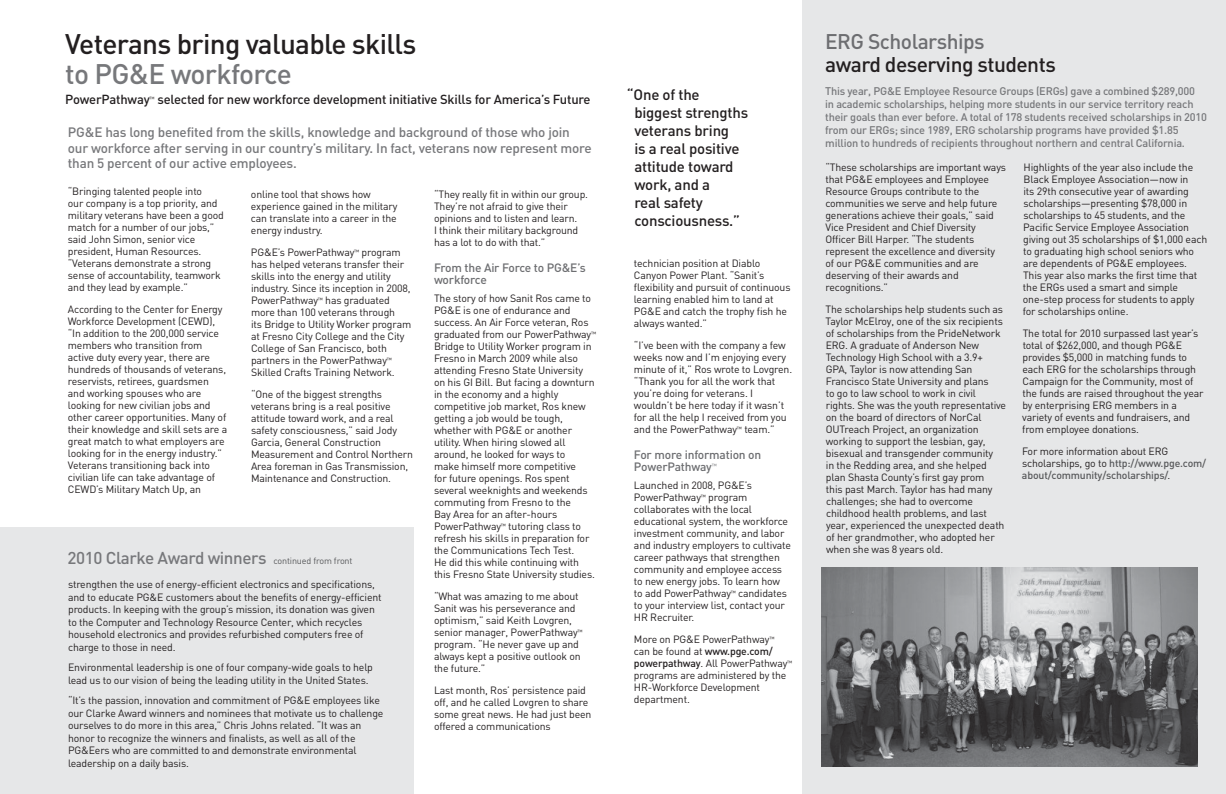
<style>
.page{position:relative;width:1226px;height:794px;background:#fff}
.page>*{position:absolute;margin:0;border:0;box-sizing:border-box;transform-origin:0 0}
.t1{font:500 28px "DIN";letter-spacing:-.025em;color:#231f20}
.t2{font:500 28px "DIN";letter-spacing:-.03em;color:#77787b}
.t3{font:500 21px "DIN";letter-spacing:-.025em;color:#231f20}
.t4{font:500 21px "DIN";letter-spacing:-.025em;color:#6d6e71}
.t5{font:500 17px "DIN";letter-spacing:-.025em;color:#77787b}
.t6{font:500 15px/18px "DIN";letter-spacing:-.015em;color:#231f20}
.t7{font:500 13.5px/15.5px "DIN";letter-spacing:-.015em;color:#77787b}
.t8{font:500 13px "DIN";letter-spacing:-.015em;color:#231f20}
.t9{font:500 12px/12px "DIN";letter-spacing:-.015em;color:#6d6e71}
.t10{font:500 11px/13px "DIN";letter-spacing:-.02em;color:#77787b}
.t11{font:10.5px/12px "DIN";letter-spacing:-.015em;color:#231f20}
.t12{font:500 10.5px/12px "DIN";letter-spacing:-.015em;color:#58595b}
.s1{font-weight:400;font-size:9px;color:#58595b}
.s2{font-weight:500}
.s3{font-weight:400;color:#231f20}
</style>
<div class="page">
<div style="left:803px;top:0;width:423px;height:794px;background:#e6e7e8"></div>
<img style="left:821px;top:567px;width:377px;height:199px">
<div style="left:0;top:528px;width:414px;height:266px;background:#e6e7e8"></div>
<h1 class="t1" style="left:65px;top:26px;width:353px">Veterans bring valuable skills</h1>
<h1 class="t2" style="left:65px;top:56px;width:228px">to PG&amp;E workforce</h1>
<p class="t8" style="left:65px;top:91px;width:527px">PowerPathway<sup>™</sup> selected for new workforce development initiative Skills for America’s Future</p>
<p class="t7" style="left:68px;top:124px;width:525px">PG&amp;E has long benefited from the skills, knowledge and background of those who join our workforce after serving in our country’s military. In fact, veterans now represent more than 5 percent of our active employees.</p>
<p class="t11" style="left:68px;top:185px;width:158px">“Bringing talented people into<br>our company is a top priority, and military veterans have been a good match for a number of our jobs,” said John Simon, senior vice president, Human Resources. “Veterans demonstrate a strong sense of accountability, teamwork and they lead by example.”</p>
<p class="t11" style="left:68px;top:303px;width:161px">According to the Center for Energy Workforce Development (CEWD), “In addition to the 200,000 service members who transition from active duty every year, there are hundreds of thousands of veterans, reservists, retirees, guardsmen and working spouses who are looking for new civilian jobs and other career opportunities. Many of their knowledge and skill sets are a great match to what employers are looking for in the energy industry.” Veterans transitioning back into civilian life can take advantage of CEWD’s Military Match Up, an</p>
<p class="t11" style="left:434px;top:188px;width:156px">“They really fit in within our group.<br>They’re not afraid to give their opinions and to listen and learn.<br>I think their military background has a lot to do with that.”</p>
<p class="t9" style="left:434px;top:261px;width:153px">From the Air Force to PG&amp;E’s workforce</p>
<p class="t11" style="left:434px;top:292px;width:164px">The story of how Sanit Ros came to<br>PG&amp;E is one of endurance and success. An Air Force veteran, Ros graduated from our PowerPathway<sup>™<br></sup>Bridge to Utility Worker program in<br>Fresno in March 2009 while also attending Fresno State University on his GI Bill. But facing a downturn in the economy and a highly competitive job market, Ros knew getting a job would be tough, whether with PG&amp;E or another utility. When hiring slowed all around, he looked for ways to<br>make himself more competitive<br>for future openings. Ros spent several weeknights and weekends commuting from Fresno to the<br>Bay Area for an after-hours<br>PowerPathway<sup>™</sup> tutoring class to refresh his skills in preparation for the Communications Tech Test.<br>He did this while continuing with this Fresno State University studies.</p>
<p class="t11" style="left:434px;top:590px;width:150px">“What was amazing to me about<br>Sanit was his perseverance and optimism,” said Keith Lovgren, senior manager, PowerPathway<sup>™ </sup>program. “He never gave up and always kept a positive outlook on the future.”</p>
<p class="t11" style="left:434px;top:684px;width:159px">Last month, Ros’ persistence paid off, and he called Lovgren to share some great news. He had just been offered a communications</p>
<p class="t11" style="left:251px;top:188px;width:148px">online tool that shows how experience gained in the military can translate into a career in the energy industry.</p>
<p class="t11" style="left:251px;top:246px;width:162px">PG&amp;E’s PowerPathway<sup>™</sup> program has helped veterans transfer their skills into the energy and utility industry. Since its inception in 2008, PowerPathway<sup>™</sup> has graduated more than 100 veterans through<br>its Bridge to Utility Worker program at Fresno City College and the City College of San Francisco, both partners in the PowerPathway<sup>™ </sup>Skilled Crafts Training Network.</p>
<p class="t11" style="left:251px;top:388px;width:164px">“One of the biggest strengths veterans bring is a real positive attitude toward work, and a real safety consciousness,” said Jody<br>Garcia, General Construction<br>Measurement and Control Northern<br>Area foreman in Gas Transmission,<br>Maintenance and Construction.</p>
<h3 class="t5" style="left:68px;top:547px;width:286px">2010 Clarke Award winners <span class="s1">continued from front</span></h3>
<p class="t11" style="left:68px;top:578px;width:315px;line-height:12.5px">strengthen the use of energy-efficient electronics and specifications, and to educate PG&amp;E customers about the benefits of energy-efficient products. In keeping with the group’s mission, its donation was given to the Computer and Technology Resource Center, which recycles household electronics and provides refurbished computers free of charge to those in need.</p>
<p class="t11" style="left:68px;top:661px;width:306px;line-height:12.5px">Environmental leadership is one of four company-wide goals to help lead us to our vision of being the leading utility in the United States.</p>
<p class="t11" style="left:68px;top:694px;width:317px;line-height:12.5px">“It’s the passion, innovation and commitment of PG&amp;E employees like our Clarke Award winners and nominees that motivate us to challenge ourselves to do more in this area,” Chris Johns related. “It was an honor to recognize the winners and finalists, as well as all of the PG&amp;Eers who are committed to and demonstrate environmental leadership on a daily basis.</p>
<h3 class="t6" style="left:634px;top:85px;width:115px;text-indent:-8px">“One of the biggest strengths veterans bring<br>is a real positive attitude toward work, and a<br>real safety consciousness.”</h3>
<p class="t11" style="left:634px;top:257px;width:158px">technician position at Diablo<br>Canyon Power Plant. “Sanit’s flexibility and pursuit of continuous learning enabled him to land at<br>PG&amp;E and catch the trophy fish he always wanted.”</p>
<p class="t11" style="left:634px;top:339px;width:160px">“I’ve been with the company a few weeks now and I’m enjoying every minute of it,” Ros wrote to Lovgren. “Thank you for all the work that you’re doing for veterans. I wouldn’t be here today if it wasn’t for all the help I received from you and the PowerPathway<sup>™</sup> team.”</p>
<p class="t9" style="left:634px;top:449px;width:129px">For more information on<br>PowerPathway<sup>™</sup></p>
<p class="t11" style="left:634px;top:479px;width:159px">Launched in 2008, PG&amp;E’s<br>PowerPathway<sup>™</sup> program collaborates with the local educational system, the workforce investment community, and labor and industry employers to cultivate career pathways that strengthen community and employee access to new energy jobs. To learn how to add PowerPathway<sup>™</sup> candidates to your interview list, contact your<br>HR Recruiter.</p>
<p class="t11" style="left:634px;top:633px;width:160px">More on PG&amp;E PowerPathway<sup>™ </sup>can be found at <span class="s2">www.pge.com/ powerpathway</span>. All PowerPathway<sup>™ </sup>programs are administered by the<br>HR-Workforce Development department.</p>
<h2 class="t4" style="left:825px;top:28px;width:161px">ERG Scholarships</h2>
<h2 class="t3" style="left:825px;top:51px;width:232px">award deserving students</h2>
<p class="t10" style="left:825px;top:84px;width:383px">This year, PG&amp;E Employee Resource Groups (ERGs) gave a combined $289,000<br>in academic scholarships, helping more students in our service territory reach their goals than ever before. A total of 178 students received scholarships in 2010 from our ERGs; since 1989, ERG scholarship programs have provided $1.85 million to hundreds of recipients throughout northern and central California.</p>
<p class="t11" style="left:825px;top:161px;width:182px">“These scholarships are important ways that PG&amp;E employees and Employee Resource Groups contribute to the communities we serve and help future generations achieve their goals,” said Vice President and Chief Diversity Officer Bill Harper. “The students represent the excellence and diversity of our PG&amp;E communities and are deserving of their awards and recognitions.”</p>
<p class="t11" style="left:826px;top:303px;width:182px">The scholarships help students such as Taylor McElroy, one of the six recipients of scholarships from the PrideNetwork ERG. A graduate of Anderson New Technology High School with a 3.9+ GPA, Taylor is now attending San Francisco State University and plans<br>to go to law school to work in civil rights. She was the youth representative on the board of directors of NorCal OUTreach Project, an organization working to support the lesbian, gay, bisexual and transgender community<br>in the Redding area, and she helped plan Shasta County’s first gay prom<br>this past March. Taylor has had many challenges; she had to overcome childhood health problems, and last year, experienced the unexpected death of her grandmother, who adopted her when she was 8 years old.</p>
<p class="t11" style="left:1023px;top:161px;width:186px">Highlights of the year also include the Black Employee Association—now in<br>its 29th consecutive year of awarding scholarships—presenting $78,000 in scholarships to 45 students, and the Pacific Service Employee Association giving out 35 scholarships of $1,000 each to graduating high school seniors who are dependents of PG&amp;E employees.<br>This year also marks the first time that the ERGs used a smart and simple one-step process for students to apply for scholarships online.</p>
<p class="t11" style="left:1022px;top:327px;width:183px">The total for 2010 surpassed last year’s total of $262,000, and though PG&amp;E provides $5,000 in matching funds to each ERG for the scholarships through Campaign for the Community, most of the funds are raised throughout the year by enterprising ERG members in a variety of events and fundraisers, and from employee donations.</p>
<p class="t12" style="left:1022px;top:445px;width:186px"><span class="s3">For more information about ERG scholarships, go to</span> http://www.pge.com/ about/community/scholarships/<span class="s3">.</span></p>
</div>
